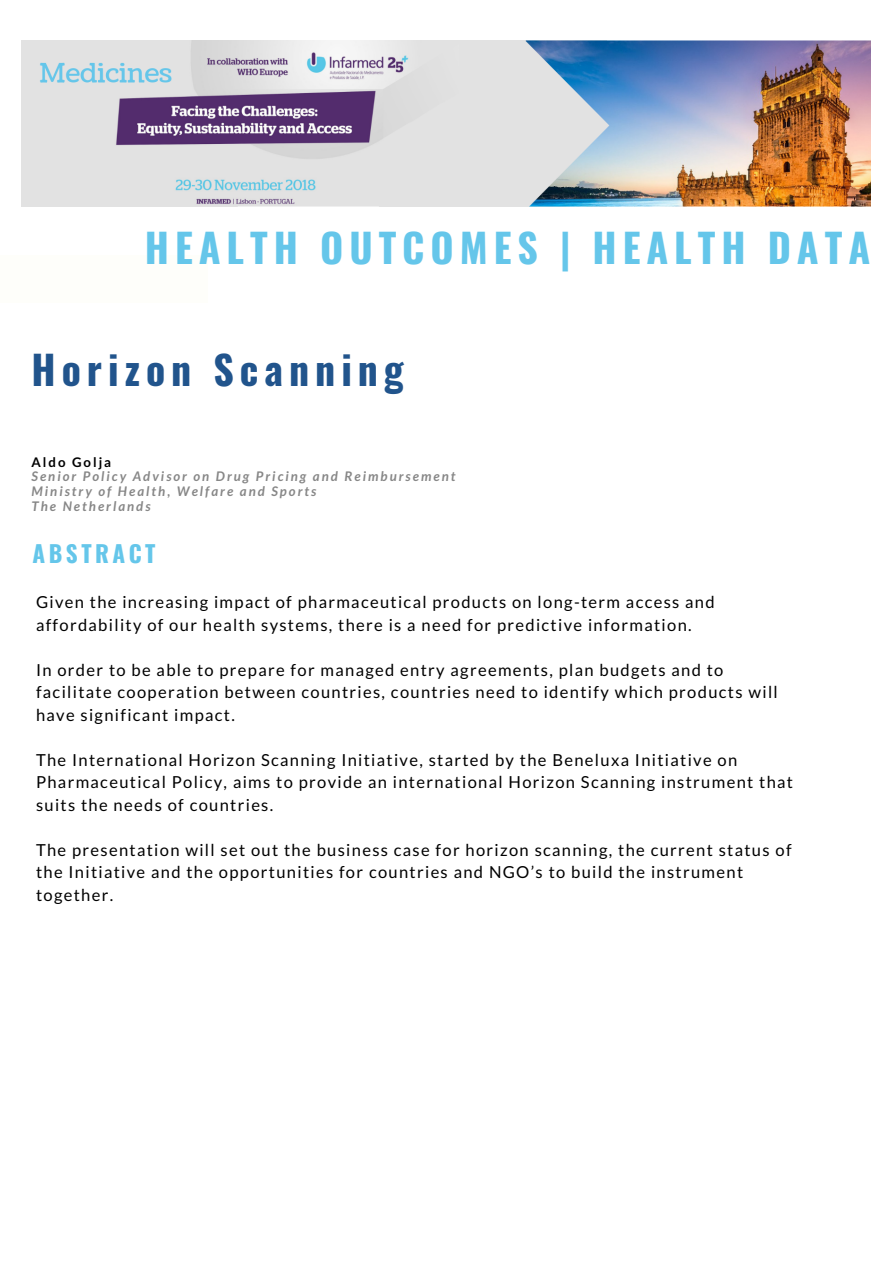
<style>
.page{position:relative;width:893px;height:1263px;background:#fff}
.page>*{position:absolute;margin:0;border:0;box-sizing:border-box;transform-origin:0 0}
.t1{font:700 39.75px "Oswald";letter-spacing:.15em;color:#65c6ea}
.t2{font:700 39.75px "Oswald";letter-spacing:.15em;color:#21548c}
.t3{font:700 23.25px "Oswald";letter-spacing:.15em;color:#65c6ea}
.t4{font:16.5px/22.5px "Lato";letter-spacing:.08em;color:#000}
.t5{font:italic 700 13.2px/14.7px "Lato";letter-spacing:.15em;color:#878787}
.t6{font:700 13.2px "Lato";letter-spacing:.15em;color:#000}
</style>
<div class="page">
<div style="left:0;top:256px;width:208px;height:47px;background:#fefefa"></div>
<img style="left:21px;top:41px;width:849px;height:165px">
<h1 class="t1" style="left:145px;top:217px;width:727px">HEALTH OUTCOMES | HEALTH DATA</h1>
<h1 class="t2" style="left:32px;top:338px;width:374px">Horizon Scanning</h1>
<p class="t6" style="left:32px;top:454px;width:81px">Aldo Golja</p>
<p class="t5" style="left:32px;top:469px;width:425px">Senior Policy Advisor on Drug Pricing and Reimbursement<br>Ministry of Health, Welfare and Sports<br>The Netherlands</p>
<h2 class="t3" style="left:33px;top:535px;width:124px">ABSTRACT</h2>
<p class="t4" style="left:36px;top:590px;width:680px">Given the increasing impact of pharmaceutical products on long-term access and affordability of our health systems, there is a need for predictive information.</p>
<p class="t4" style="left:36px;top:658px;width:743px">In order to be able to prepare for managed entry agreements, plan budgets and to facilitate cooperation between countries, countries need to identify which products will have significant impact.</p>
<p class="t4" style="left:36px;top:748px;width:759px">The International Horizon Scanning Initiative, started by the Beneluxa Initiative on<br>Pharmaceutical Policy, aims to provide an international Horizon Scanning instrument that suits the needs of countries.</p>
<p class="t4" style="left:36px;top:838px;width:757px">The presentation will set out the business case for horizon scanning, the current status of the Initiative and the opportunities for countries and NGO’s to build the instrument together.</p>
</div>
